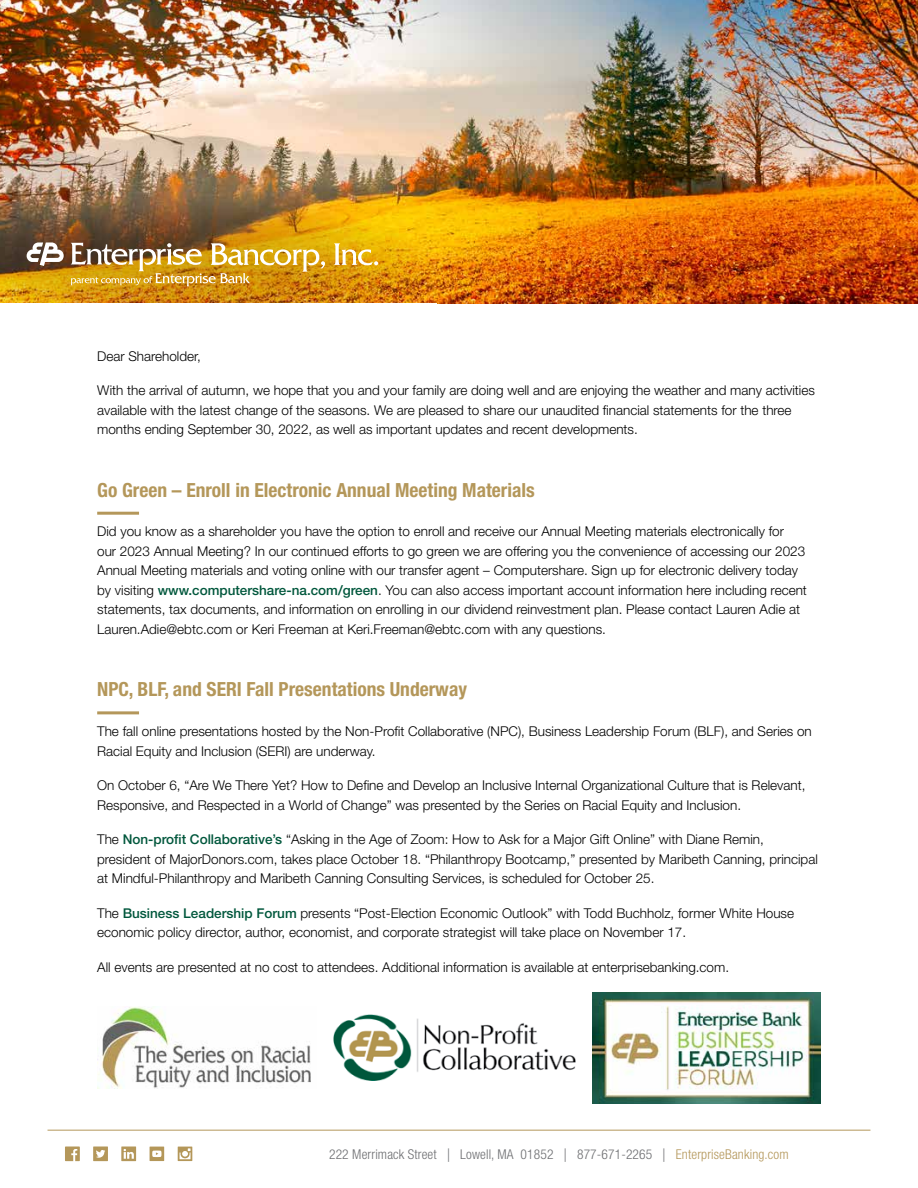
<style>
.page{position:relative;width:918px;height:1188px;background:#fff}
.page>*{position:absolute;margin:0;border:0;box-sizing:border-box;transform-origin:0 0}
.t1{font:700 condensed 19.5px "Helvetica Neue LT Std";color:#b4975a}
.t2{font:300 13.5px/19.5px "Helvetica Neue LT Std";color:#000}
.t3{font:300 condensed 13.5px "Helvetica Neue LT Std";letter-spacing:.01em;color:#6d6e71}
.s1{font-weight:500;color:#00573c}
.s2{font-stretch:normal}
.s3{color:#b4975a}
</style>
<div class="page">
<img style="left:0;top:0;width:918px;height:303px">
<img style="left:0;top:201px;width:437px;height:102px">
<svg style="left:27px;top:242px;width:37px;height:24px"></svg>
<svg style="left:334px;top:243px;width:44px;height:22px"></svg>
<img style="left:71px;top:243px;width:254px;height:43px">
<hr style="left:48px;top:1130px;width:822px;height:1px;background:#b4975a">
<svg style="left:65px;top:1147px;width:15px;height:14px"></svg>
<svg style="left:93px;top:1147px;width:15px;height:14px"></svg>
<svg style="left:121px;top:1147px;width:15px;height:14px"></svg>
<svg style="left:150px;top:1147px;width:14px;height:14px"></svg>
<svg style="left:178px;top:1147px;width:14px;height:14px"></svg>
<hr style="left:97px;top:711px;width:42px;height:3px;background:#b4975a">
<hr style="left:97px;top:512px;width:42px;height:3px;background:#b4975a">
<img style="left:593px;top:992px;width:228px;height:111px">
<img style="left:97px;top:1006px;width:214px;height:83px">
<img style="left:333px;top:1014px;width:243px;height:67px">
<p class="t2" style="left:97px;top:346px;width:105px">Dear Shareholder,</p>
<p class="t2" style="left:97px;top:380px;width:719px">With the arrival of autumn, we hope that you and your family are doing well and are enjoying the weather and many activities available with the latest change of the seasons. We are pleased to share our unaudited financial statements for the three months ending September 30, 2022, as well as important updates and recent developments.</p>
<h1 class="t1" style="left:97px;top:478px;width:439px">Go Green – Enroll in Electronic Annual Meeting Materials</h1>
<p class="t2" style="left:97px;top:521px;width:711px">Did you know as a shareholder you have the option to enroll and receive our Annual Meeting materials electronically for<br>our 2023 Annual Meeting? In our continued efforts to go green we are offering you the convenience of accessing our 2023<br>Annual Meeting materials and voting online with our transfer agent – Computershare. Sign up for electronic delivery today by visiting <span class="s1">www.computershare-na.com/green</span>. You can also access important account information here including recent statements, tax documents, and information on enrolling in our dividend reinvestment plan. Please contact Lauren Adie at Lauren.Adie@ebtc.com or Keri Freeman at Keri.Freeman@ebtc.com with any questions.</p>
<h1 class="t1" style="left:97px;top:678px;width:371px">NPC, BLF, and SERI Fall Presentations Underway</h1>
<p class="t2" style="left:97px;top:721px;width:716px">The fall online presentations hosted by the Non-Profit Collaborative (NPC), Business Leadership Forum (BLF), and Series on<br>Racial Equity and Inclusion (SERI) are underway.</p>
<p class="t2" style="left:97px;top:775px;width:710px">On October 6, “Are We There Yet? How to Define and Develop an Inclusive Internal Organizational Culture that is Relevant,<br>Responsive, and Respected in a World of Change” was presented by the Series on Racial Equity and Inclusion.</p>
<p class="t2" style="left:97px;top:829px;width:722px">The <span class="s1">Non-profit Collaborative’s</span> “Asking in the Age of Zoom: How to Ask for a Major Gift Online” with Diane Remin, president of MajorDonors.com, takes place October 18. “Philanthropy Bootcamp,” presented by Maribeth Canning, principal at Mindful-Philanthropy and Maribeth Canning Consulting Services, is scheduled for October 25.</p>
<p class="t2" style="left:97px;top:903px;width:698px">The <span class="s1">Business Leadership Forum</span> presents “Post-Election Economic Outlook” with Todd Buchholz, former White House economic policy director, author, economist, and corporate strategist will take place on November 17.</p>
<p class="t2" style="left:97px;top:957px;width:633px">All events are presented at no cost to attendees. Additional information is available at enterprisebanking.com.</p>
<p class="t3" style="left:329px;top:1146px;width:461px">222 Merrimack Street <span class="s2">|</span> Lowell, MA 01852 <span class="s2">|</span> 877-671-2265 <span class="s2">|</span> <span class="s3">EnterpriseBanking.com</span></p>
</div>
